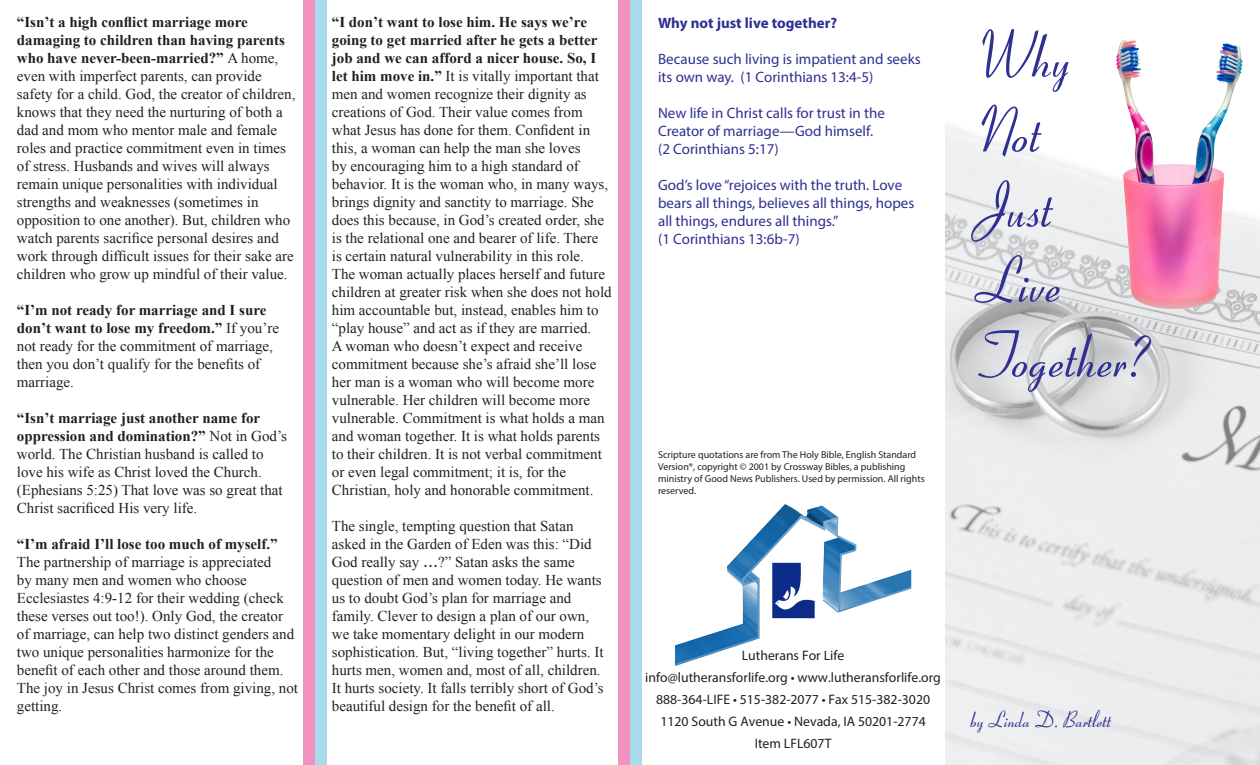
<style>
.page{position:relative;width:1260px;height:765px;background:#fff}
.page>*{position:absolute;margin:0;border:0;box-sizing:border-box;transform-origin:0 0}
.t1{font:62.5px "Coronet";color:#2e3092}
.t2{font:22.5px "Coronet";color:#2e3092}
.t3{font:15px/18px "Times New Roman";color:#231f20}
.t4{font:15px/18px "Myriad Pro";color:#2e3092}
.t5{font:700 15px "Myriad Pro";color:#2e3092}
.t6{font:13.75px "Myriad Pro";color:#231f20}
.t7{font:10px/12px "Myriad Pro";color:#231f20}
.s1{font-weight:700}
.s2{font-family:"Tw Cen"}
</style>
<div class="page">
<img style="left:945px;top:42px;width:315px;height:723px">
<img style="left:1116px;top:40px;width:20px;height:131px">
<img style="left:720px;top:505px;width:64px;height:126px">
<img style="left:771px;top:562px;width:44px;height:57px">
<div style="left:304px;top:0;width:11px;height:765px;background:#f192be"></div>
<div style="left:315px;top:0;width:11px;height:765px;background:#a8dcec"></div>
<div style="left:619px;top:0;width:11px;height:765px;background:#f192be"></div>
<div style="left:630px;top:0;width:11px;height:765px;background:#a8dcec"></div>
<p class="t3" style="left:17px;top:13px;width:280px"><span class="s1">“Isn’t a high conflict marriage more damaging to children than having parents who have never-been-married?”</span> A home, even with imperfect parents, can provide safety for a child. God, the creator of children, knows that they need the nurturing of both a dad and mom who mentor male and female roles and practice commitment even in times of stress. Husbands and wives will always remain unique personalities with individual strengths and weaknesses (sometimes in opposition to one another). But, children who watch parents sacrifice personal desires and work through difficult issues for their sake are children who grow up mindful of their value.</p>
<p class="t3" style="left:17px;top:301px;width:264px"><span class="s1">“I’m not ready for marriage and I sure don’t want to lose my freedom.”</span> If you’re not ready for the commitment of marriage, then you don’t qualify for the benefits of marriage.</p>
<p class="t3" style="left:17px;top:409px;width:272px"><span class="s1">“Isn’t marriage just another name for oppression and domination?”</span> Not in God’s world. The Christian husband is called to love his wife as Christ loved the Church. (Ephesians 5:25) That love was so great that Christ sacrificed His very life.</p>
<p class="t3" style="left:17px;top:535px;width:283px"><span class="s1">“I’m afraid I’ll lose too much of myself.” </span>The partnership of marriage is appreciated<br>by many men and women who choose Ecclesiastes 4:9-12 for their wedding (check these verses out too!). Only God, the creator of marriage, can help two distinct genders and two unique personalities harmonize for the benefit of each other and those around them.<br>The joy in Jesus Christ comes from giving, not getting.</p>
<p class="t3" style="left:332px;top:13px;width:281px"><span class="s1">“I don’t want to lose him. He says we’re going to get married after he gets a better job and we can afford a nicer house. So, I let him move in.”</span> It is vitally important that men and women recognize their dignity as creations of God. Their value comes from what Jesus has done for them. Confident in this, a woman can help the man she loves<br>by encouraging him to a high standard of behavior. It is the woman who, in many ways, brings dignity and sanctity to marriage. She does this because, in God’s created order, she is the relational one and bearer of life. There is certain natural vulnerability in this role.<br>The woman actually places herself and future children at greater risk when she does not hold him accountable but, instead, enables him to “play house” and act as if they are married.<br>A woman who doesn’t expect and receive commitment because she’s afraid she’ll lose her man is a woman who will become more vulnerable. Her children will become more vulnerable. Commitment is what holds a man and woman together. It is what holds parents to their children. It is not verbal commitment or even legal commitment; it is, for the Christian, holy and honorable commitment.</p>
<p class="t3" style="left:332px;top:517px;width:273px">The single, tempting question that Satan asked in the Garden of Eden was this: “Did God really say <span class="s2">…</span>?” Satan asks the same question of men and women today. He wants us to doubt God’s plan for marriage and family. Clever to design a plan of our own, we take momentary delight in our modern sophistication. But, “living together” hurts. It hurts men, women and, most of all, children.<br>It hurts society. It falls terribly short of God’s beautiful design for the benefit of all.</p>
<p class="t5" style="left:658px;top:13px;width:181px">Why not just live together?</p>
<p class="t4" style="left:658px;top:50px;width:264px">Because such living is impatient and seeks its own way. (1 Corinthians 13:4-5)</p>
<p class="t4" style="left:658px;top:104px;width:228px">New life in Christ calls for trust in the<br>Creator of marriage—God himself.</p>
<p class="t4" style="left:658px;top:140px;width:122px">(2 Corinthians 5:17)</p>
<p class="t4" style="left:658px;top:176px;width:258px">God’s love “rejoices with the truth. Love bears all things, believes all things, hopes all things, endures all things.”</p>
<p class="t4" style="left:658px;top:230px;width:143px">(1 Corinthians 13:6b-7)</p>
<p class="t7" style="left:658px;top:449px;width:268px">Scripture quotations are from The Holy Bible, English Standard Version®, copyright © 2001 by Crossway Bibles, a publishing ministry of Good News Publishers. Used by permission. All rights reserved.</p>
<p class="t1" style="left:968px;top:17px;width:97px">Why</p>
<p class="t1" style="left:968px;top:92px;width:67px">Not</p>
<p class="t1" style="left:968px;top:167px;width:79px">Just</p>
<p class="t1" style="left:968px;top:242px;width:88px">Live</p>
<p class="t1" style="left:968px;top:317px;width:172px">Together?</p>
<p class="t6" style="left:742px;top:647px;width:104px">Lutherans For Life</p>
<p class="t6" style="left:645px;top:669px;width:297px">info@lutheransforlife.org • www.lutheransforlife.org</p>
<p class="t6" style="left:656px;top:691px;width:275px">888-364-LIFE • 515-382-2077 • Fax 515-382-3020</p>
<p class="t6" style="left:660px;top:713px;width:267px">1120 South G Avenue • Nevada, IA 50201-2774</p>
<p class="t6" style="left:755px;top:735px;width:78px">Item LFL607T</p>
<p class="t2" style="left:968px;top:706px;width:142px">by Linda D. Bartlett</p>
</div>
